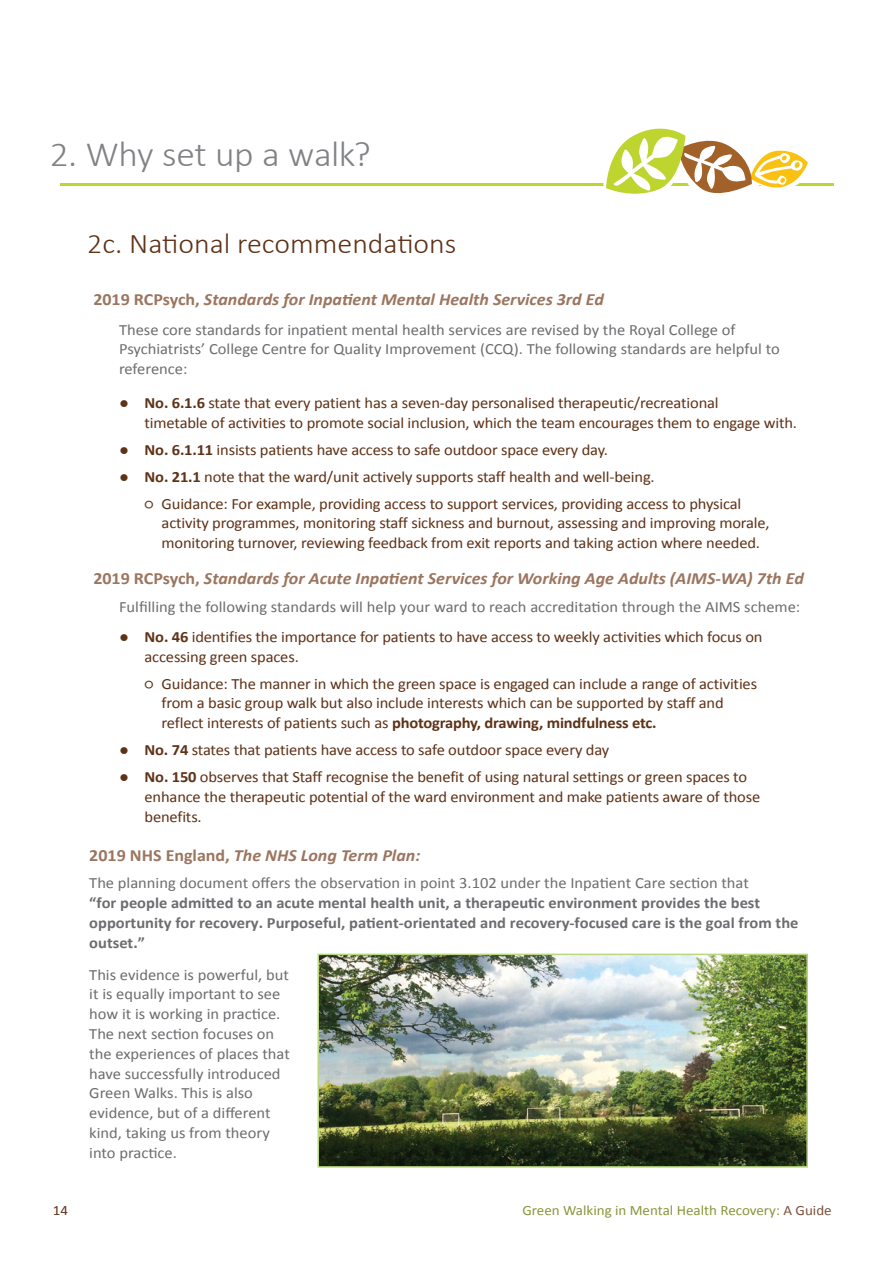
<style>
.page{position:relative;width:893px;height:1263px;background:#fff}
.page>*{position:absolute;margin:0;border:0;box-sizing:border-box;transform-origin:0 0}
.t1{font:300 35.7px "Calibri";letter-spacing:-.015em;color:#808285;scale:1.05 1}
.t2{font:300 28.5px "Calibri";color:#5e3217;scale:1.05 1}
.t3{font:italic 700 17.1px "Calibri";color:#9b755f;scale:1.05 1}
.t4{font:15.6px/19.8px "Calibri";letter-spacing:-.01em;color:#5e3217;scale:1.05 1}
.t5{font:15.6px/19.8px "Calibri";color:#6c6d70;scale:1.05 1}
.t6{font:700 15.6px/19.8px "Calibri";color:#6c6d70;scale:1.05 1}
.t7{font:14.25px "Calibri";color:#86983a;scale:1.05 1}
.t8{font:14.25px "Calibri";color:#5e3217;scale:1.05 1}
.s1{font-style:normal}
.s2{font-weight:700}
.s3{color:#7d523a}
</style>
<div class="page">
<img style="left:320px;top:957px;width:485px;height:208px">
<div style="left:317px;top:954px;width:491px;height:214px;border:2px solid #b9d87e"></div>
<hr style="left:60px;top:183px;width:773px;height:2px;background:#bed630">
<div style="left:603px;top:154px;width:63px;height:58px;background:#fff;border-radius:50%"></div>
<svg style="left:606px;top:129px;width:202px;height:65px"></svg>
<h1 class="t1" style="left:50px;top:132px;width:307px">2. Why set up a walk?</h1>
<h2 class="t2" style="left:87px;top:226px;width:353px">2c. National recommendations</h2>
<p class="t3" style="left:93px;top:289px;width:488px"><span class="s1">2019 RCPsych,</span> Standards for Inpatient Mental Health Services 3rd Ed</p>
<p class="t5" style="left:119px;top:319px;width:631px">These core standards for inpatient mental health services are revised by the Royal College of<br>Psychiatrists’ College Centre for Quality Improvement (CCQ). The following standards are helpful to reference:</p>
<p class="t4" style="left:145px;top:393px;width:623px;text-indent:-26px">● <span class="s2">No. 6.1.6</span> state that every patient has a seven-day personalised therapeutic/recreational<br>timetable of activities to promote social inclusion, which the team encourages them to engage with.</p>
<p class="t4" style="left:119px;top:440px;width:467px">● <span class="s2">No. 6.1.11</span> insists patients have access to safe outdoor space every day.</p>
<p class="t4" style="left:119px;top:467px;width:512px">● <span class="s2">No. 21.1</span> note that the ward/unit actively supports staff health and well-being.</p>
<p class="t4" style="left:162px;top:494px;width:581px;text-indent:-17px">○ Guidance: For example, providing access to support services, providing access to physical activity programmes, monitoring staff sickness and burnout, assessing and improving morale, monitoring turnover, reviewing feedback from exit reports and taking action where needed.</p>
<p class="t3" style="left:93px;top:568px;width:678px"><span class="s1">2019 RCPsych,</span> Standards for Acute Inpatient Services for Working Age Adults (AIMS-WA) 7th Ed</p>
<p class="t5" style="left:119px;top:597px;width:650px">Fulfilling the following standards will help your ward to reach accreditation through the AIMS scheme:</p>
<p class="t4" style="left:145px;top:627px;width:590px;text-indent:-26px">● <span class="s2">No. 46</span> identifies the importance for patients to have access to weekly activities which focus on accessing green spaces.</p>
<p class="t4" style="left:162px;top:673px;width:569px;text-indent:-17px">○ Guidance: The manner in which the green space is engaged can include a range of activities from a basic group walk but also include interests which can be supported by staff and reflect interests of patients such as <span class="s2">photography, drawing, mindfulness etc.</span></p>
<p class="t4" style="left:119px;top:740px;width:468px"><span class="s2">● No. 74</span> states that patients have access to safe outdoor space every day</p>
<p class="t4" style="left:145px;top:767px;width:588px;text-indent:-25px">● <span class="s2">No. 150</span> observes that Staff recognise the benefit of using natural settings or green spaces to enhance the therapeutic potential of the ward environment and make patients aware of those benefits.</p>
<p class="t3" style="left:89px;top:844px;width:317px"><span class="s1">2019 NHS England,</span> The NHS Long Term Plan:</p>
<p class="t5" style="left:89px;top:873px;width:630px">The planning document offers the observation in point 3.102 under the Inpatient Care section that</p>
<p class="t6" style="left:89px;top:893px;width:677px">“for people admitted to an acute mental health unit, a therapeutic environment provides the best opportunity for recovery. Purposeful, patient-orientated and recovery-focused care is the goal from the outset.”</p>
<p class="t5" style="left:89px;top:964px;width:193px">This evidence is powerful, but it is equally important to see how it is working in practice.<br>The next section focuses on the experiences of places that have successfully introduced<br>Green Walks. This is also evidence, but of a different kind, taking us from theory into practice.</p>
<p class="t8" style="left:53px;top:1201px;width:16px">14</p>
<p class="t7" style="left:522px;top:1201px;width:296px">Green Walking in Mental Health Recovery: <span class="s3">A Guide</span></p>
</div>
